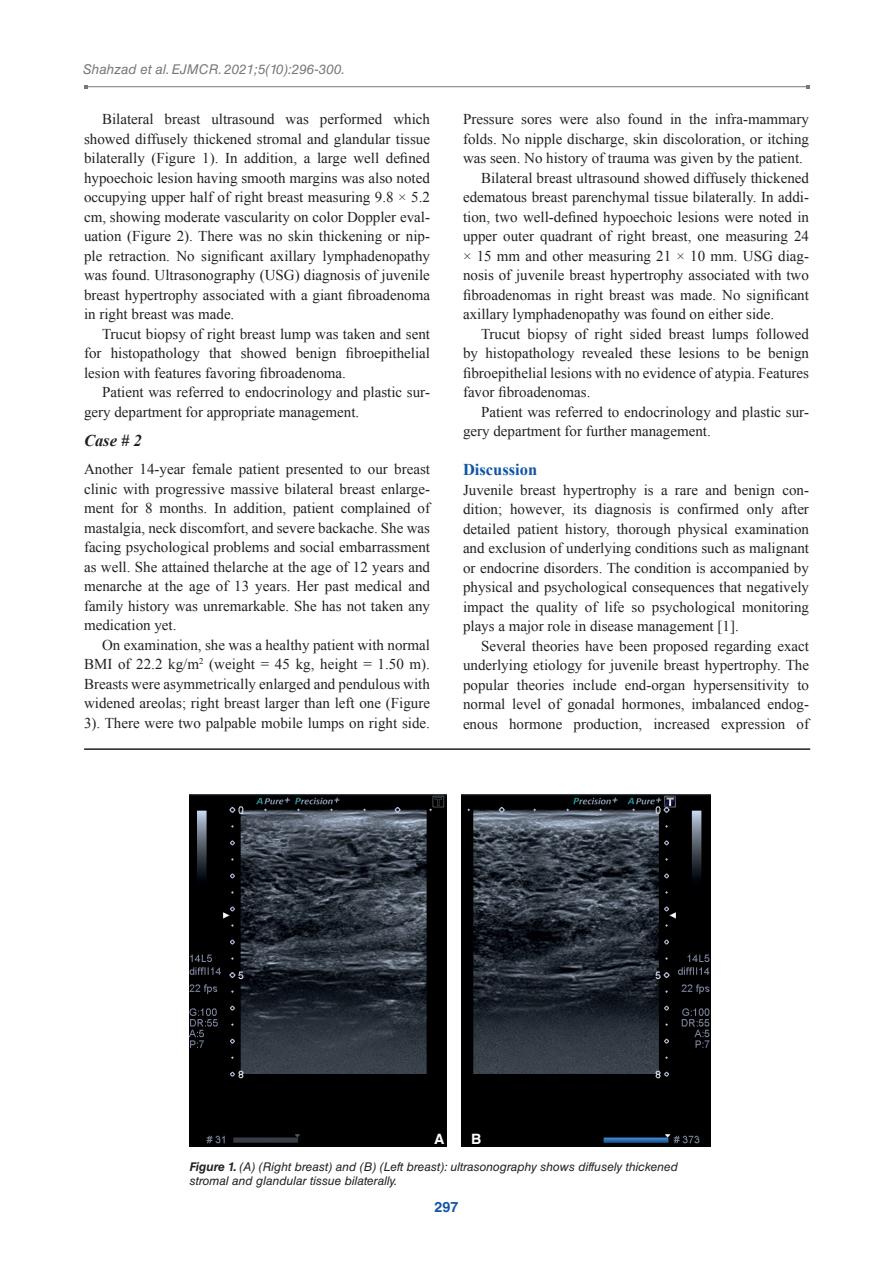
<style>
.page{position:relative;width:893px;height:1263px;background:#fff}
.page>*{position:absolute;margin:0;border:0;box-sizing:border-box;transform-origin:0 0}
.t1{font:700 16.5px "Times New Roman";color:#1055a4}
.t2{font:italic 700 16.5px "Times New Roman";color:#231f20}
.t3{font:15px/19.5px "Times New Roman";color:#231f20;text-align:justify}
.t4{font:700 14.25px "Helvetica LT Std";color:#1055a4}
.t5{font:700 14.25px "Helvetica";color:#fff}
.t6{font:italic 13.5px "Helvetica LT Std";color:#76787b}
.t7{font:italic 12px/14.4px "Helvetica LT Std";color:#231f20}
.s1{font-weight:700}
</style>
<div class="page">
<hr style="left:86px;top:86px;width:721px;height:1px;background:#76787b">
<img style="left:189px;top:794px;width:257px;height:352px">
<hr style="left:84px;top:748px;width:726px;height:2px;background:#231f20">
<img style="left:462px;top:794px;width:248px;height:352px">
<p class="t6" style="left:83px;top:61px;width:264px">Shahzad et al. EJMCR. 2021;5(10):296-300.</p>
<p class="t3" style="left:84px;top:109px;width:347px;text-indent:18px">Bilateral breast ultrasound was performed which showed diffusely thickened stromal and glandular tissue bilaterally (Figure 1). In addition, a large well defined hypoechoic lesion having smooth margins was also noted occupying upper half of right breast measuring 9.8 × 5.2 cm, showing moderate vascularity on color Doppler eval&shy;uation (Figure 2). There was no skin thickening or nip&shy;ple retraction. No significant axillary lymphadenopathy was found. Ultrasonography (USG) diagnosis of juvenile breast hypertrophy associated with a giant fibroadenoma in right breast was made.</p>
<p class="t3" style="left:84px;top:324px;width:347px;text-indent:18px">Trucut biopsy of right breast lump was taken and sent for histopathology that showed benign fibroepithelial lesion with features favoring fibroadenoma.</p>
<p class="t3" style="left:84px;top:382px;width:347px;text-indent:18px">Patient was referred to endocrinology and plastic sur&shy;gery department for appropriate management.</p>
<p class="t2" style="left:84px;top:429px;width:59px">Case # 2</p>
<p class="t3" style="left:84px;top:459px;width:347px">Another 14-year female patient presented to our breast clinic with progressive massive bilateral breast enlarge&shy;ment for 8 months. In addition, patient complained of mastalgia, neck discomfort, and severe backache. She was facing psychological problems and social embarrassment as well. She attained thelarche at the age of 12 years and menarche at the age of 13 years. Her past medical and family history was unremarkable. She has not taken any medication yet.</p>
<p class="t3" style="left:84px;top:635px;width:347px;text-indent:18px">On examination, she was a healthy patient with normal BMI of 22.2 kg/m<sup>2</sup> (weight = 45 kg, height = 1.50 m).<br>Breasts were asymmetrically enlarged and pendulous with widened areolas; right breast larger than left one (Figure 3). There were two palpable mobile lumps on right side.</p>
<p class="t3" style="left:463px;top:109px;width:347px">Pressure sores were also found in the infra-mammary</p>
<p class="t3" style="left:463px;top:129px;width:347px">folds. No nipple discharge, skin discoloration, or itching</p>
<p class="t3" style="left:463px;top:148px;width:341px">was seen. No history of trauma was given by the patient.</p>
<p class="t3" style="left:481px;top:168px;width:329px">Bilateral breast ultrasound showed diffusely thickened</p>
<p class="t3" style="left:463px;top:187px;width:347px">edematous breast parenchymal tissue bilaterally. In addi-</p>
<p class="t3" style="left:463px;top:207px;width:347px">tion, two well-defined hypoechoic lesions were noted in</p>
<p class="t3" style="left:463px;top:226px;width:347px">upper outer quadrant of right breast, one measuring 24</p>
<p class="t3" style="left:463px;top:246px;width:347px">× 15 mm and other measuring 21 × 10 mm. USG diag-</p>
<p class="t3" style="left:463px;top:265px;width:347px">nosis of juvenile breast hypertrophy associated with two</p>
<p class="t3" style="left:463px;top:285px;width:347px">fibroadenomas in right breast was made. No significant</p>
<p class="t3" style="left:463px;top:304px;width:313px">axillary lymphadenopathy was found on either side.</p>
<p class="t3" style="left:481px;top:324px;width:329px">Trucut biopsy of right sided breast lumps followed</p>
<p class="t3" style="left:463px;top:343px;width:347px">by histopathology revealed these lesions to be benign</p>
<p class="t3" style="left:463px;top:363px;width:347px">fibroepithelial lesions with no evidence of atypia. Features</p>
<p class="t3" style="left:463px;top:382px;width:129px">favor fibroadenomas.</p>
<p class="t3" style="left:481px;top:402px;width:329px">Patient was referred to endocrinology and plastic sur-</p>
<p class="t3" style="left:463px;top:421px;width:249px">gery department for further management.</p>
<p class="t1" style="left:463px;top:458px;width:76px">Discussion</p>
<p class="t3" style="left:463px;top:480px;width:347px">Juvenile breast hypertrophy is a rare and benign con&shy;dition; however, its diagnosis is confirmed only after detailed patient history, thorough physical examination and exclusion of underlying conditions such as malignant or endocrine disorders. The condition is accompanied by physical and psychological consequences that negatively impact the quality of life so psychological monitoring plays a major role in disease management [1].</p>
<p class="t3" style="left:463px;top:636px;width:347px;text-indent:18px">Several theories have been proposed regarding exact underlying etiology for juvenile breast hypertrophy. The popular theories include end-organ hypersensitivity to normal level of gonadal hormones, imbalanced endog&shy;enous hormone production, increased expression of</p>
<p class="t5" style="left:434px;top:1127px;width:12px">A</p>
<p class="t5" style="left:471px;top:1127px;width:12px">B</p>
<p class="t7" style="left:190px;top:1159px;width:490px"><span class="s1">Figure 1.</span> (A) (Right breast) and (B) (Left breast): ultrasonography shows diffusely thickened stromal and glandular tissue bilaterally.</p>
<p class="t4" style="left:435px;top:1198px;width:25px">297</p>
</div>
